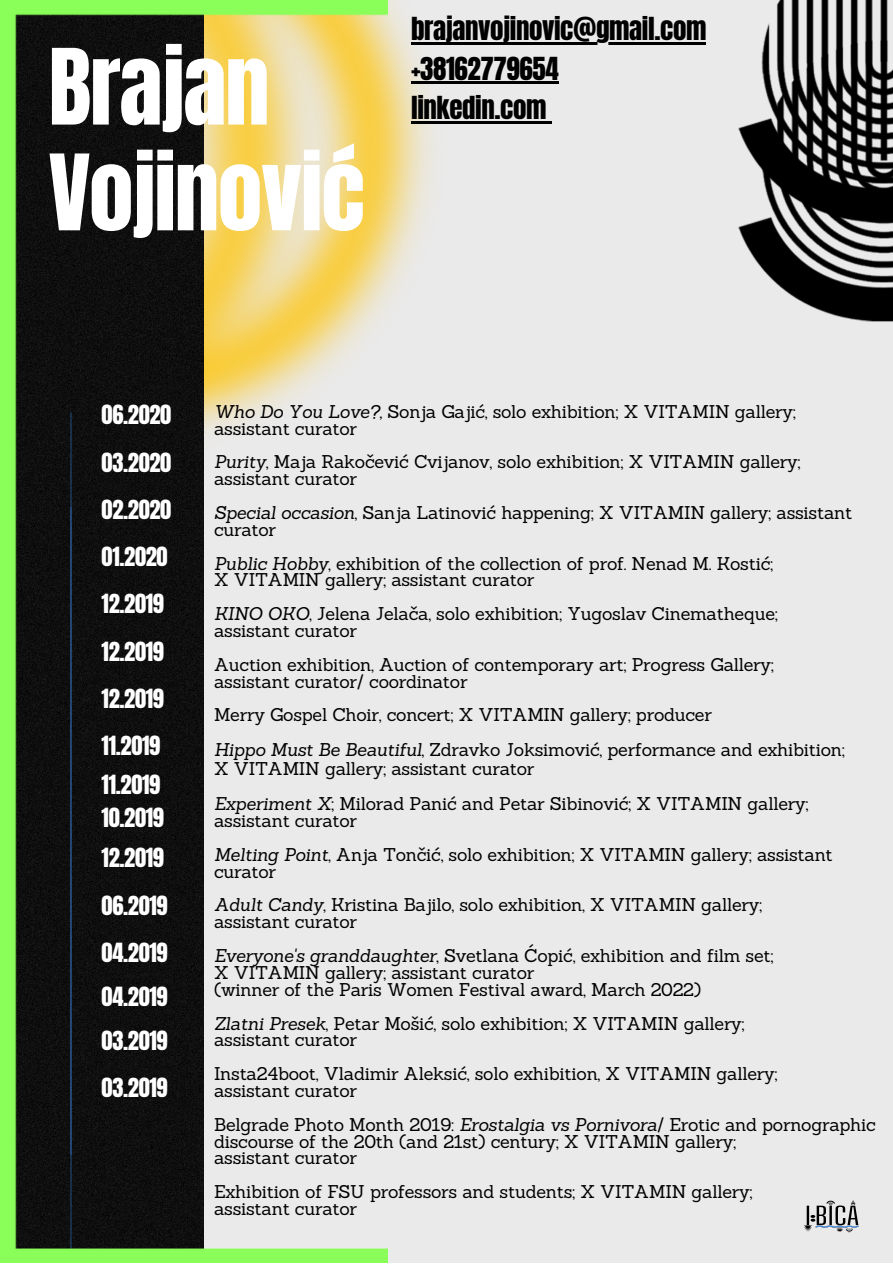
<style>
.page{position:relative;width:893px;height:1264px;background:#fff}
.page>*{position:absolute;margin:0;border:0;box-sizing:border-box;transform-origin:0 0}
.t1{font:89.25px "Anton";letter-spacing:-.015em;color:#fff}
.t2{font:27px/39.3px "Anton";letter-spacing:-.015em;color:#000}
.t3{font:22.5px "Anton";letter-spacing:-.015em;color:#fff}
.t4{font:18px/16.8px "Sanchez";letter-spacing:-.015em;color:#000}
.s1{font-style:italic}
</style>
<div class="page">
<div style="left:0;top:0;width:892px;height:1262px;background:#eaeaea"></div>
<img style="left:388px;top:0;width:58px;height:300px">
<img style="left:803px;top:1200px;width:55px;height:32px">
<hr style="left:411px;top:42px;width:295px;height:3px;background:#000">
<hr style="left:411px;top:82px;width:147px;height:2px;background:#000">
<hr style="left:411px;top:121px;width:135px;height:2px;background:#000">
<svg style="left:546px;top:121px;width:6px;height:2px"></svg>
<img style="left:0;top:0;width:388px;height:1262px">
<img style="left:738px;top:0;width:154px;height:322px">
<p class="t1" style="left:49px;top:23px;width:223px">Brajan</p>
<p class="t1" style="left:49px;top:129px;width:318px">Vojinović</p>
<p class="t2" style="left:411px;top:10px;width:297px">brajanvojinovic@gmail.com +38162779654</p>
<p class="t2" style="left:411px;top:88px;width:137px">linkedin.com</p>
<p class="t3" style="left:102px;top:399px;width:71px">06.2020</p>
<p class="t3" style="left:102px;top:446px;width:71px">03.2020</p>
<p class="t3" style="left:102px;top:493px;width:71px">02.2020</p>
<p class="t3" style="left:102px;top:540px;width:68px">01.2020</p>
<p class="t3" style="left:102px;top:587px;width:64px">12.2019</p>
<p class="t3" style="left:102px;top:635px;width:64px">12.2019</p>
<p class="t3" style="left:102px;top:682px;width:64px">12.2019</p>
<p class="t3" style="left:102px;top:729px;width:60px">11.2019</p>
<p class="t3" style="left:102px;top:768px;width:60px">11.2019</p>
<p class="t3" style="left:102px;top:801px;width:64px">10.2019</p>
<p class="t3" style="left:102px;top:841px;width:64px">12.2019</p>
<p class="t3" style="left:102px;top:889px;width:68px">06.2019</p>
<p class="t3" style="left:102px;top:936px;width:68px">04.2019</p>
<p class="t3" style="left:102px;top:980px;width:68px">04.2019</p>
<p class="t3" style="left:102px;top:1024px;width:68px">03.2019</p>
<p class="t3" style="left:102px;top:1071px;width:68px">03.2019</p>
<p class="t4" style="left:214px;top:403px;width:583px"><span class="s1">Who Do You Love?,</span> Sonja Gajić, solo exhibition; X VITAMIN gallery;</p>
<p class="t4" style="left:214px;top:419px;width:145px">assistant curator</p>
<p class="t4" style="left:214px;top:453px;width:588px"><span class="s1">Purity</span>, Maja Rakočević Cvijanov, solo exhibition; X VITAMIN gallery;</p>
<p class="t4" style="left:214px;top:470px;width:145px">assistant curator</p>
<p class="t4" style="left:214px;top:504px;width:639px"><span class="s1">Special occasion</span>, Sanja Latinović happening; X VITAMIN gallery; assistant curator</p>
<p class="t4" style="left:214px;top:554px;width:560px"><span class="s1">Public Hobby</span>, exhibition of the collection of prof. Nenad M. Kostić;</p>
<p class="t4" style="left:214px;top:571px;width:322px">X VITAMIN gallery; assistant curator</p>
<p class="t4" style="left:214px;top:605px;width:565px"><span class="s1">KINO OKO</span>, Jelena Jelača, solo exhibition; Yugoslav Cinematheque;</p>
<p class="t4" style="left:214px;top:622px;width:145px">assistant curator</p>
<p class="t4" style="left:214px;top:655px;width:561px">Auction exhibition, Auction of contemporary art; Progress Gallery;</p>
<p class="t4" style="left:214px;top:672px;width:255px">assistant curator/ coordinator</p>
<p class="t4" style="left:214px;top:706px;width:499px">Merry Gospel Choir, concert; X VITAMIN gallery; producer</p>
<p class="t4" style="left:214px;top:741px;width:632px"><span class="s1">Hippo Must Be Beautiful</span>, Zdravko Joksimović, performance and exhibition;</p>
<p class="t4" style="left:214px;top:760px;width:322px">X VITAMIN gallery; assistant curator</p>
<p class="t4" style="left:214px;top:795px;width:596px"><span class="s1">Experiment X</span>; Milorad Panić and Petar Sibinović; X VITAMIN gallery; assistant curator</p>
<p class="t4" style="left:214px;top:845px;width:620px"><span class="s1">Melting Point</span>, Anja Tončić, solo exhibition; X VITAMIN gallery; assistant curator</p>
<p class="t4" style="left:214px;top:896px;width:549px"><span class="s1">Adult Candy</span>, Kristina Bajilo, solo exhibition, X VITAMIN gallery;</p>
<p class="t4" style="left:214px;top:913px;width:145px">assistant curator</p>
<p class="t4" style="left:214px;top:947px;width:561px"><span class="s1">Everyone's granddaughter</span>, Svetlana Ćopić, exhibition and film set;</p>
<p class="t4" style="left:214px;top:963px;width:322px">X VITAMIN gallery; assistant curator</p>
<p class="t4" style="left:214px;top:980px;width:488px">(winner of the Paris Women Festival award, March 2022)</p>
<p class="t4" style="left:214px;top:1014px;width:532px"><span class="s1">Zlatni Presek</span>, Petar Mošić, solo exhibition; X VITAMIN gallery;</p>
<p class="t4" style="left:214px;top:1031px;width:145px">assistant curator</p>
<p class="t4" style="left:214px;top:1065px;width:565px">Insta24boot, Vladimir Aleksić, solo exhibition, X VITAMIN gallery;</p>
<p class="t4" style="left:214px;top:1082px;width:145px">assistant curator</p>
<p class="t4" style="left:214px;top:1115px;width:663px">Belgrade Photo Month 2019: <span class="s1">Erostalgia vs Pornivora</span>/ Erotic and pornographic discourse of the 20th (and 21st) century; X VITAMIN gallery;</p>
<p class="t4" style="left:214px;top:1149px;width:145px">assistant curator</p>
<p class="t4" style="left:214px;top:1183px;width:540px">Exhibition of FSU professors and students; X VITAMIN gallery;</p>
<p class="t4" style="left:214px;top:1200px;width:145px">assistant curator</p>
</div>
